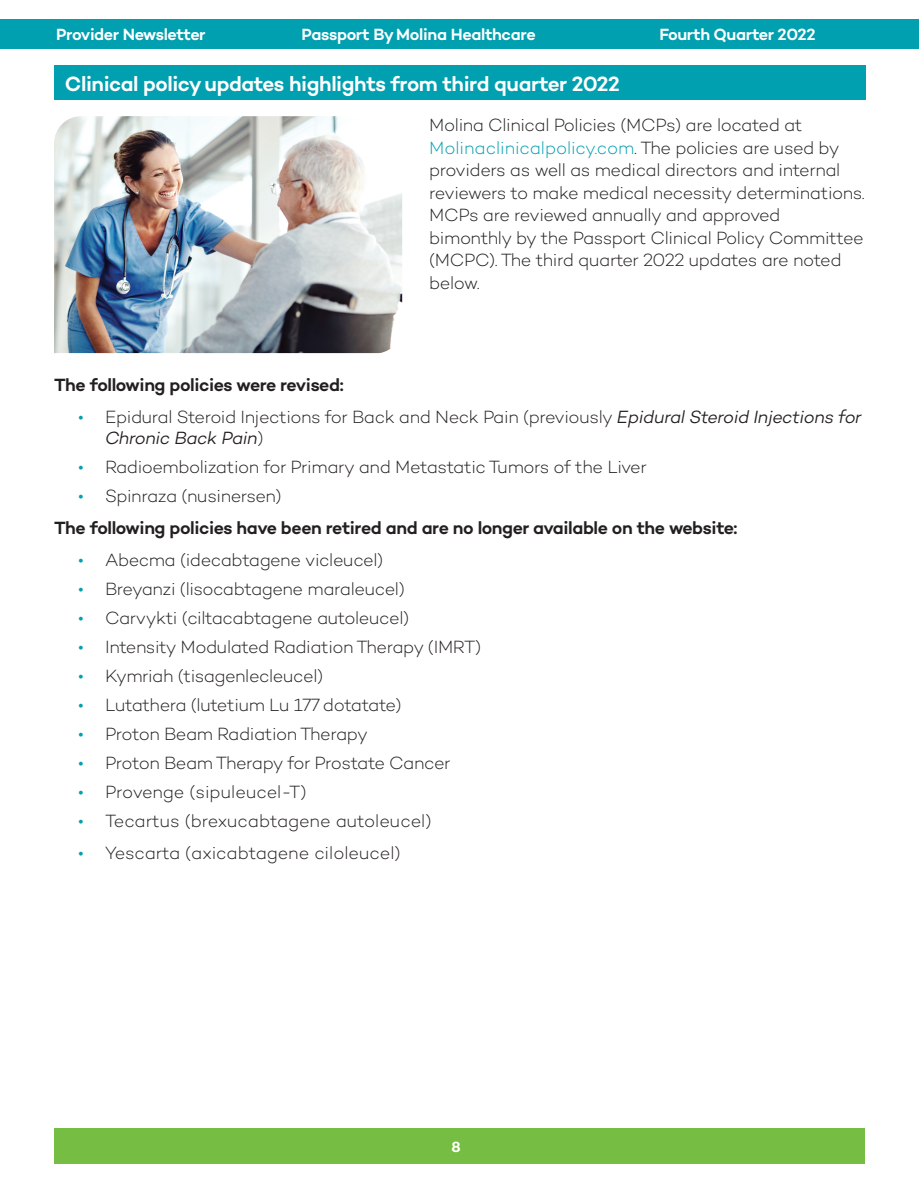
<style>
.page{position:relative;width:919px;height:1189px;background:#fff}
.page>*{position:absolute;margin:0;border:0;box-sizing:border-box;transform-origin:0 0}
.t1{font:600 21px "Campton";letter-spacing:-.02em;color:#fff}
.t2{font:300 18px/22.5px "Campton";letter-spacing:-.025em;color:#231f20}
.t3{font:600 18px "Campton";letter-spacing:-.025em;color:#231f20}
.t4{font:300 18px "Campton";letter-spacing:-.005em;color:#231f20}
.t5{font:600 16.5px "Campton";letter-spacing:-.025em;color:#fff}
.t6{font:600 15px "Campton";color:#fff}
.s1{color:#00a0b0}
.s2{font-style:italic}
</style>
<div class="page">
<div style="left:54px;top:1128px;width:810px;height:35px;background:#75bd43"></div>
<hr style="left:918px;top:19px;width:1px;height:30px;background:#00a0b0">
<div style="left:0;top:19px;width:918px;height:30px;background:#00a0b0"></div>
<div style="left:54px;top:66px;width:811px;height:34px;background:#00a0b0"></div>
<img style="left:54px;top:116px;width:348px;height:237px">
<p class="t5" style="left:56px;top:24px;width:151px">Provider Newsletter</p>
<p class="t5" style="left:301px;top:24px;width:235px">Passport By Molina Healthcare</p>
<p class="t5" style="left:659px;top:24px;width:157px">Fourth Quarter 2022</p>
<h2 class="t1" style="left:65px;top:70px;width:556px">Clinical policy updates highlights from third quarter 2022</h2>
<p class="t2" style="left:429px;top:114px;width:437px">Molina Clinical Policies (MCPs) are located at <span class="s1">Molinaclinicalpolicy .com</span> . The policies are used by providers as well as medical directors and internal reviewers to make medical necessity determinations .<br>MCPs are reviewed annually and approved bimonthly by the Passport Clinical Policy Committee (MCPC) . The third quarter 2022 updates are noted below .</p>
<p class="t3" style="left:54px;top:373px;width:291px">The following policies were revised:</p>
<p class="t2" style="left:105px;top:406px;width:757px;line-height:21px;text-indent:-27px"><span class="s1">•</span> Epidural Steroid Injections for Back and Neck Pain (previously <span class="s2">Epidural Steroid Injections for<br>Chronic Back Pain</span>)</p>
<p class="t2" style="left:78px;top:455px;width:569px"><span class="s1">•</span> Radioembolization for Primary and Metastatic Tumors of the Liver</p>
<p class="t2" style="left:78px;top:484px;width:205px"><span class="s1">•</span> Spinraza (nusinersen)</p>
<h3 class="t3" style="left:54px;top:516px;width:684px">The following policies have been retired and are no longer available on the website:</h3>
<p class="t2" style="left:78px;top:548px;width:306px"><span class="s1">•</span> Abecma (idecabtagene vicleucel)</p>
<p class="t2" style="left:78px;top:577px;width:328px"><span class="s1">•</span> Breyanzi (lisocabtagene maraleucel)</p>
<p class="t2" style="left:78px;top:606px;width:332px"><span class="s1">•</span> Carvykti (ciltacabtagene autoleucel)</p>
<p class="t2" style="left:78px;top:635px;width:404px"><span class="s1">•</span> Intensity Modulated Radiation Therapy (IMRT)</p>
<p class="t2" style="left:78px;top:664px;width:246px"><span class="s1">•</span> Kymriah (tisagenlecleucel)</p>
<p class="t2" style="left:78px;top:693px;width:325px"><span class="s1">•</span> Lutathera (lutetium Lu 177 dotatate)</p>
<p class="t2" style="left:78px;top:722px;width:291px"><span class="s1">•</span> Proton Beam Radiation Therapy</p>
<p class="t2" style="left:78px;top:751px;width:373px"><span class="s1">•</span> Proton Beam Therapy for Prostate Cancer</p>
<p class="t2" style="left:78px;top:780px;width:230px"><span class="s1">•</span> Provenge (sipuleucel-T)</p>
<p class="t4" style="left:78px;top:809px;width:355px"><span class="s1">•</span> Tecartus (brexucabtagene autoleucel)</p>
<p class="t4" style="left:78px;top:841px;width:324px"><span class="s1">•</span> Yescarta (axicabtagene ciloleucel)</p>
<p class="t6" style="left:451px;top:1137px;width:11px">8</p>
</div>
